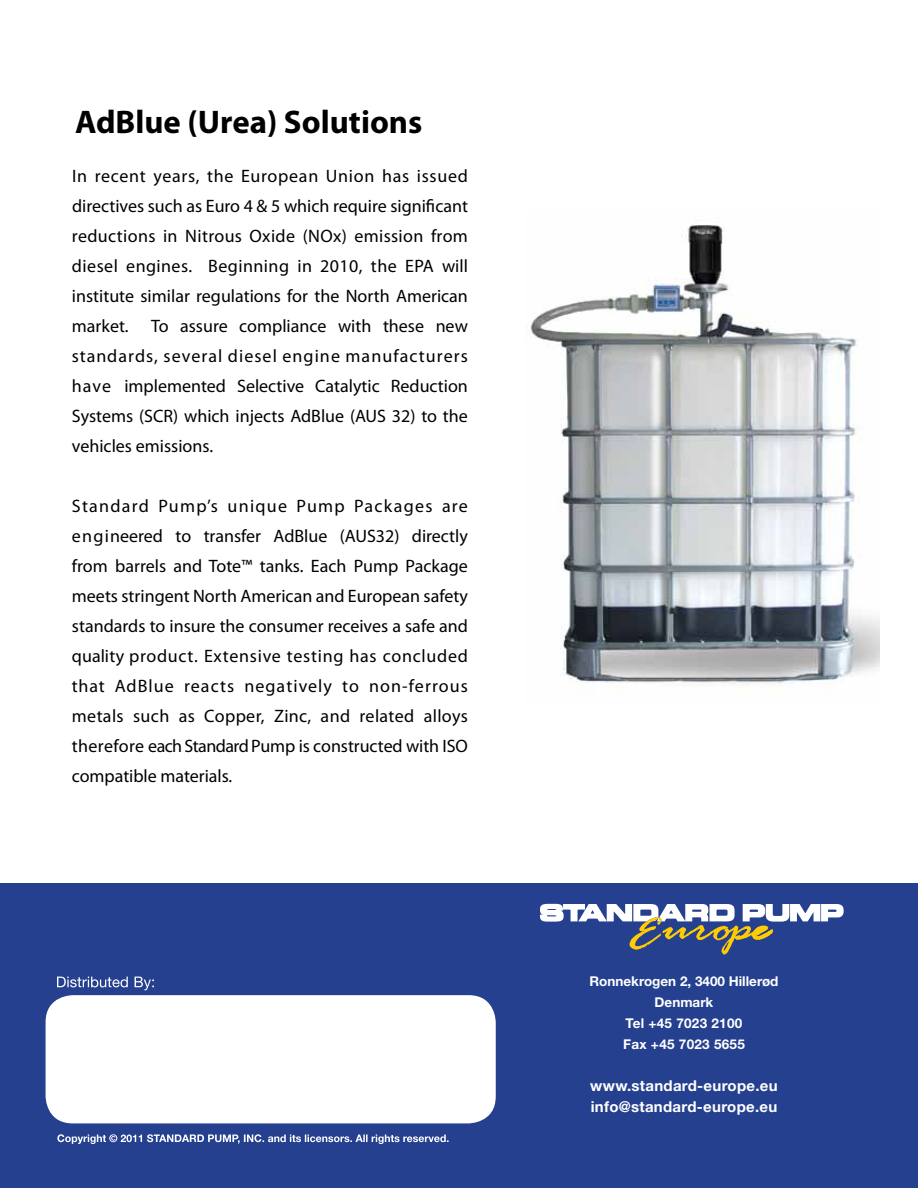
<style>
.page{position:relative;width:918px;height:1188px;background:#fff}
.page>*{position:absolute;margin:0;border:0;box-sizing:border-box;transform-origin:0 0}
.t1{font:700 32.85px "Myriad Pro";color:#000}
.t2{font:18px/30px "Myriad Pro";letter-spacing:-.005em;color:#000;text-align:justify}
.t3{font:700 15px/21px "Helvetica Neue LT Std";letter-spacing:.02em;color:#fff}
.t4{font:700 13.5px/21px "Helvetica Neue LT Std";color:#fff;text-align:center}
</style>
<div class="page">
<div style="left:0;top:884px;width:918px;height:304px;background:#25408f"></div>
<div style="left:46px;top:995px;width:450px;height:128px;background:#fff;border-radius:27px"></div>
<svg style="left:57px;top:977px;width:97px;height:13px"></svg>
<img style="left:526px;top:224px;width:354px;height:460px">
<svg style="left:57px;top:1134px;width:392px;height:10px"></svg>
<svg style="left:540px;top:903px;width:304px;height:52px"></svg>
<h1 class="t1" style="left:75px;top:100px;width:349px">AdBlue (Urea) Solutions</h1>
<p class="t2" style="left:72px;top:160px;width:398px">In recent years, the European Union has issued directives such as Euro 4 &amp; 5 which require significant reductions in Nitrous Oxide (NOx) emission from diesel engines. Beginning in 2010, the EPA will institute similar regulations for the North American market. To assure compliance with these new standards, several diesel engine manufacturers have implemented Selective Catalytic Reduction Systems (SCR) which injects AdBlue (AUS 32) to the vehicles emissions.</p>
<p class="t2" style="left:72px;top:490px;width:398px">Standard Pump’s unique Pump Packages are engineered to transfer AdBlue (AUS32) directly from barrels and Tote™ tanks. Each Pump Package meets stringent North American and European safety standards to insure the consumer receives a safe and quality product. Extensive testing has concluded that AdBlue reacts negatively to non-ferrous metals such as Copper, Zinc, and related alloys therefore each Standard Pump is constructed with ISO compatible materials.</p>
<p class="t4" style="left:590px;top:971px;width:191px">Ronnekrogen 2, 3400 Hillerød<br>Denmark<br>Tel +45 7023 2100<br>Fax +45 7023 5655</p>
<p class="t3" style="left:590px;top:1075px;width:189px">www.standard-europe.eu info@standard-europe.eu</p>
</div>
